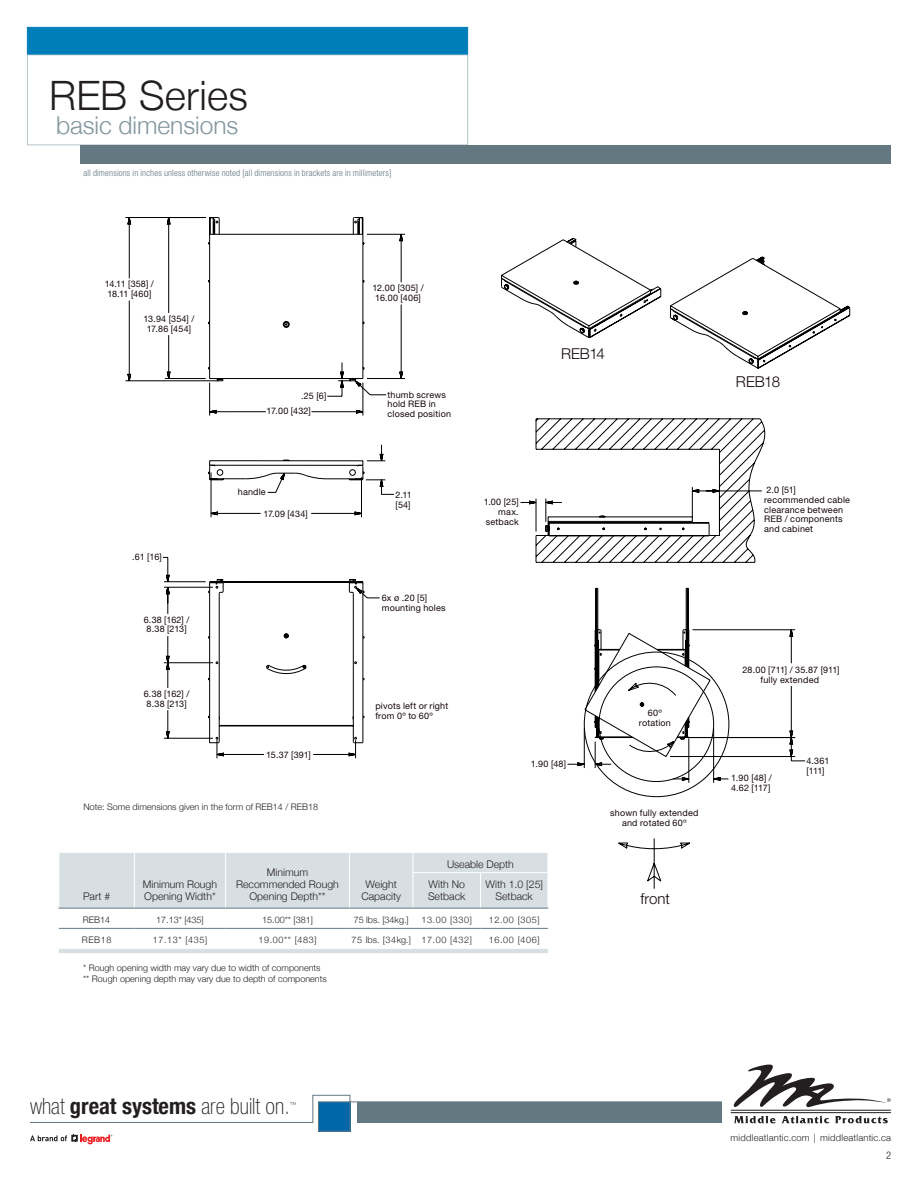
<style>
.page{position:relative;width:918px;height:1188px;background:#fff}
.page>*{position:absolute;margin:0;border:0;box-sizing:border-box;transform-origin:0 0}
.t1{font:300 40.5px "Helvetica Neue";letter-spacing:.005em;color:#231f20}
.t2{font:300 24.6px "Helvetica Neue";color:#83969f}
.t3{font:100 condensed 22.5px "Helvetica Neue";color:#231f20}
.t4{font:300 15px "Helvetica Neue";letter-spacing:-.005em;color:#12050a}
.t5{font:300 10.5px/12px "Helvetica Neue";color:#231f20;text-align:center}
.t6{font:300 condensed 10.5px "Helvetica Neue";color:#231f20}
.t7{font:300 9.3px "Helvetica Neue";letter-spacing:.025em;color:#231f20}
.t8{font:9px/9.8px "Helvetica Neue";letter-spacing:.02em;color:#12050a;text-align:center}
.t9{font:300 9px/10.5px "Helvetica Neue";color:#231f20}
.t10{font:300 condensed 9px "Helvetica Neue";letter-spacing:.015em;color:#647882}
.t11{font:300 9px "Helvetica Neue";letter-spacing:.07em;color:#231f20}
.t12{font:9px/9.8px "Helvetica Neue";letter-spacing:-.005em;color:#12050a}
.t13{font:100 condensed 7.05px "Helvetica Neue";color:#231f20}
.s1{font-weight:700}
</style>
<div class="page">
<svg style="left:734px;top:1065px;width:157px;height:43px"></svg>
<hr style="left:731px;top:1110px;width:160px;height:1px;background:#231f20">
<hr style="left:731px;top:1112px;width:160px;height:1px;background:#231f20">
<svg style="left:734px;top:1116px;width:42px;height:7px"></svg>
<svg style="left:782px;top:1116px;width:47px;height:7px"></svg>
<svg style="left:835px;top:1116px;width:53px;height:7px"></svg>
<svg style="left:29px;top:1095px;width:693px;height:50px"></svg>
<div style="left:59px;top:853px;width:489px;height:100px;background:#d8dfe3"></div>
<svg style="left:59px;top:909px;width:489px;height:40px"></svg>
<svg style="left:134px;top:853px;width:1px;height:20px"></svg>
<svg style="left:225px;top:853px;width:1px;height:20px"></svg>
<hr style="left:134px;top:873px;width:1px;height:35px;background:#fff">
<hr style="left:225px;top:873px;width:1px;height:35px;background:#fff">
<hr style="left:349px;top:873px;width:1px;height:35px;background:#fff">
<hr style="left:413px;top:873px;width:1px;height:35px;background:#fff">
<hr style="left:480px;top:873px;width:1px;height:35px;background:#fff">
<hr style="left:58px;top:908px;width:76px;height:1px;background:#647882">
<hr style="left:134px;top:908px;width:92px;height:1px;background:#647882">
<hr style="left:226px;top:908px;width:124px;height:1px;background:#647882">
<hr style="left:350px;top:908px;width:63px;height:1px;background:#647882">
<hr style="left:413px;top:908px;width:67px;height:1px;background:#647882">
<hr style="left:480px;top:908px;width:68px;height:1px;background:#647882">
<hr style="left:59px;top:928px;width:75px;height:1px;background:#647882">
<hr style="left:134px;top:928px;width:92px;height:1px;background:#647882">
<hr style="left:226px;top:928px;width:124px;height:1px;background:#647882">
<hr style="left:350px;top:928px;width:63px;height:1px;background:#647882">
<hr style="left:413px;top:928px;width:67px;height:1px;background:#647882">
<hr style="left:480px;top:928px;width:68px;height:1px;background:#647882">
<div style="left:27px;top:54px;width:441px;height:91px;border:1px solid #b8c4cb"></div>
<div style="left:27px;top:27px;width:441px;height:27px;background:#007eba;border:1px solid #007eba"></div>
<div style="left:80px;top:145px;width:811px;height:19px;background:#647882"></div>
<svg style="left:125px;top:217px;width:239px;height:542px"></svg>
<svg style="left:208px;top:221px;width:557px;height:519px"></svg>
<svg style="left:267px;top:261px;width:569px;height:628px"></svg>
<h1 class="t1" style="left:49px;top:63px;width:200px">REB Series</h1>
<h2 class="t2" style="left:56px;top:106px;width:184px">basic dimensions</h2>
<p class="t10" style="left:84px;top:168px;width:310px">all dimensions in inches unless otherwise noted [all dimensions in brackets are in millimeters]</p>
<p class="t12" style="left:105px;top:279px;width:51px">14.11 [358] /<br>18.11 [460]</p>
<p class="t8" style="left:143px;top:314px;width:52px">13.94 [354] /<br>17.86 [454]</p>
<p class="t8" style="left:301px;top:391px;width:27px">.25 [6]</p>
<p class="t8" style="left:267px;top:406px;width:46px">17.00 [432]</p>
<p class="t8" style="left:373px;top:283px;width:53px">12.00 [305] /<br>16.00 [406]</p>
<p class="t8" style="left:387px;top:389px;width:65px;text-align:left">thumb screws hold REB in closed position</p>
<h3 class="t4" style="left:561px;top:344px;width:45px">REB14</h3>
<h3 class="t4" style="left:736px;top:373px;width:46px">REB18</h3>
<p class="t8" style="left:238px;top:487px;width:29px">handle</p>
<p class="t8" style="left:132px;top:552px;width:31px">.61 [16]</p>
<p class="t8" style="left:144px;top:614px;width:47px">6.38 [162] /<br>8.38 [213]</p>
<p class="t8" style="left:144px;top:689px;width:47px">6.38 [162] /<br>8.38 [213]</p>
<p class="t8" style="left:263px;top:509px;width:46px">17.09 [434]</p>
<p class="t8" style="left:266px;top:750px;width:46px">15.37 [391]</p>
<p class="t9" style="left:84px;top:801px;width:236px">Note: Some dimensions given in the form of REB14 / REB18</p>
<p class="t5" style="left:83px;top:890px;width:29px">Part #</p>
<p class="t5" style="left:143px;top:878px;width:76px;text-align:left">Minimum Rough<br>Opening Width*</p>
<p class="t5" style="left:236px;top:866px;width:104px">Minimum<br>Recommended Rough<br>Opening Depth**</p>
<p class="t8" style="left:396px;top:490px;width:18px;text-align:left">2.11 [54]</p>
<p class="t8" style="left:382px;top:593px;width:65px;text-align:left">6x ø .20 [5] mounting holes</p>
<p class="t8" style="left:375px;top:701px;width:74px;text-align:left">pivots left or right from 0º to 60º</p>
<p class="t8" style="left:484px;top:497px;width:37px;text-align:right">1.00 [25] max. setback</p>
<p class="t8" style="left:764px;top:485px;width:87px;text-align:left">2.0 [51] recommended cable clearance between<br>REB / components and cabinet</p>
<p class="t8" style="left:639px;top:708px;width:34px">60º rotation</p>
<p class="t8" style="left:743px;top:665px;width:98px">28.00 [711] / 35.87 [911] fully extended</p>
<p class="t8" style="left:531px;top:759px;width:37px">1.90 [48]</p>
<p class="t8" style="left:806px;top:756px;width:24px;text-align:left">4.361 [111]</p>
<p class="t8" style="left:731px;top:773px;width:42px;text-align:left">1.90 [48] /<br>4.62 [117]</p>
<p class="t8" style="left:610px;top:808px;width:90px">shown fully extended and rotated 60º</p>
<p class="t5" style="left:361px;top:878px;width:41px">Weight<br>Capacity</p>
<p class="t5" style="left:428px;top:853px;width:87px;line-height:20.4px;text-align:left;text-indent:19px">Useable Depth<br>With No</p>
<p class="t5" style="left:428px;top:890px;width:39px">Setback</p>
<p class="t5" style="left:485px;top:878px;width:59px">With 1.0 [25]<br>Setback</p>
<h3 class="t4" style="left:640px;top:890px;width:31px">front</h3>
<p class="t9" style="left:83px;top:914px;width:29px">REB14</p>
<p class="t9" style="left:156px;top:914px;width:49px">17.13* [435]</p>
<p class="t9" style="left:262px;top:914px;width:52px">15.00** [381]</p>
<p class="t9" style="left:354px;top:914px;width:57px">75 lbs. [34kg.]</p>
<p class="t9" style="left:421px;top:914px;width:52px">13.00 [330]</p>
<p class="t9" style="left:489px;top:914px;width:52px">12.00 [305]</p>
<p class="t9" style="left:82px;top:934px;width:31px">REB18</p>
<p class="t9" style="left:153px;top:934px;width:56px">17.13* [435]</p>
<p class="t9" style="left:258px;top:934px;width:60px">19.00** [483]</p>
<p class="t11" style="left:352px;top:933px;width:122px">75 lbs. [34kg.] 17.00 [432]</p>
<p class="t9" style="left:489px;top:934px;width:52px">16.00 [406]</p>
<p class="t9" style="left:83px;top:962px;width:245px">* Rough opening width may vary due to width of components ** Rough opening depth may vary due to depth of components</p>
<h3 class="t3" style="left:30px;top:1093px;width:261px">what <span class="s1">great systems</span> are built on.</h3>
<p class="t13" style="left:290px;top:1100px;width:8px">™</p>
<p class="t7" style="left:731px;top:1130px;width:162px">middleatlantic.com | middleatlantic.ca</p>
<p class="t6" style="left:886px;top:1150px;width:7px">2</p>
</div>
